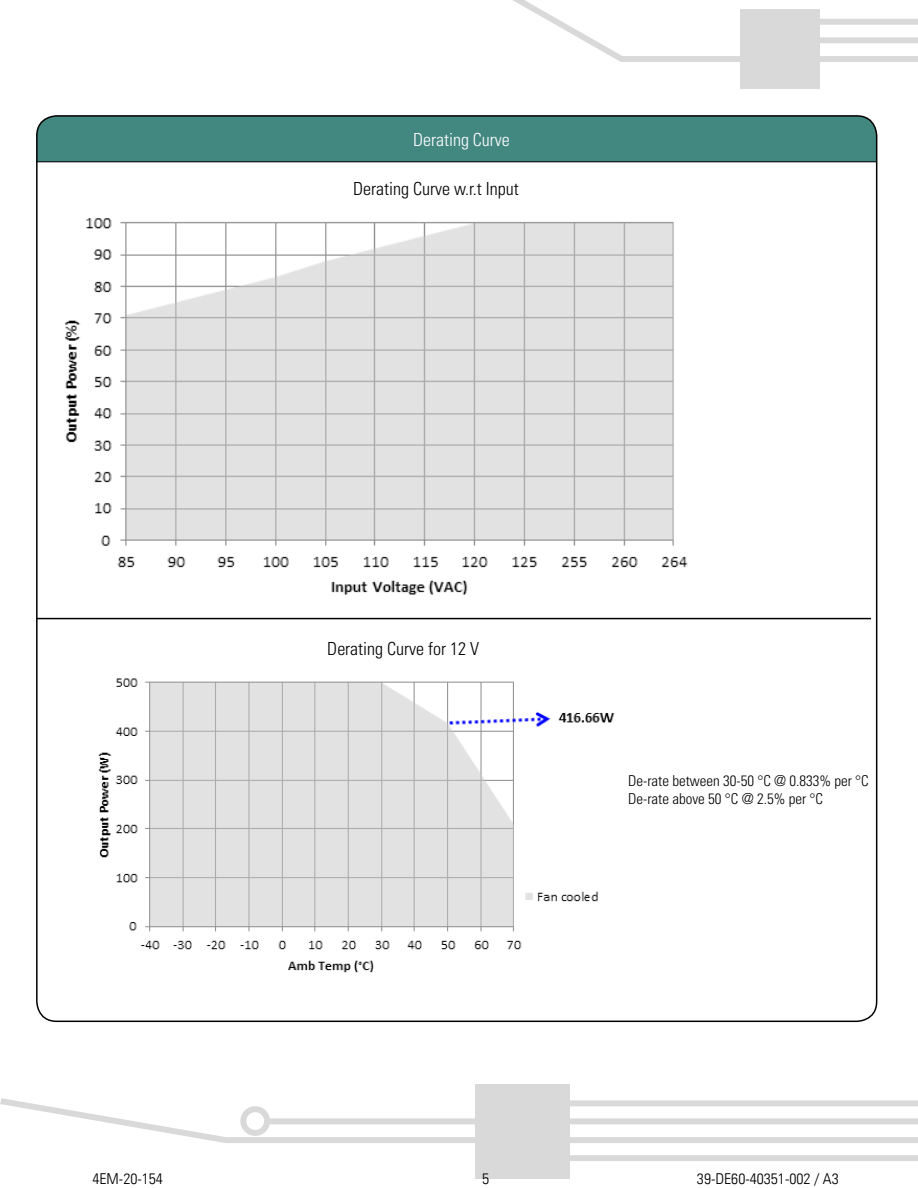
<style>
.page{position:relative;width:918px;height:1188px;background:#fff}
.page>*{position:absolute;margin:0;border:0;box-sizing:border-box;transform-origin:0 0}
.t1{font:300 condensed 18px "Univers LT Std";color:#000}
.t2{font:300 condensed 18px "Univers LT Std";color:#fff}
.t3{font:300 condensed 15px/18px "Univers LT Std";color:#000}
.t4{font:300 condensed 15px "Univers LT";color:#000;scale:1.06 1}
</style>
<div class="page">
<div style="left:740px;top:9px;width:80px;height:79px;background:#d9d9d9"></div>
<svg style="left:513px;top:0;width:405px;height:62px"></svg>
<div style="left:475px;top:1084px;width:95px;height:94px;background:#d9d9d9"></div>
<svg style="left:0;top:1098px;width:918px;height:45px"></svg>
<div style="left:564px;top:1155px;width:354px;height:6px;background:#d9d9d9"></div>
<div style="left:37px;top:116px;width:840px;height:46px;background:#438781"></div>
<img style="left:98px;top:678px;width:517px;height:295px">
<img style="left:64px;top:218px;width:624px;height:377px">
<hr style="left:36px;top:618px;width:835px;height:1px;background:#000">
<p class="t2" style="left:413px;top:132px;width:98px">Derating Curve</p>
<p class="t1" style="left:353px;top:182px;width:167px">Derating Curve w.r.t Input</p>
<p class="t1" style="left:327px;top:642px;width:153px">Derating Curve for 12 V</p>
<p class="t3" style="left:628px;top:773px;width:242px">De-rate between 30-50 °C @ 0.833% per °C<br>De-rate above 50 °C @ 2.5% per °C</p>
<p class="t4" style="left:93px;top:1173px;width:68px">4EM-20-154</p>
<p class="t4" style="left:482px;top:1173px;width:8px">5</p>
<p class="t4" style="left:697px;top:1173px;width:135px">39-DE60-40351-002 / A3</p>
</div>
